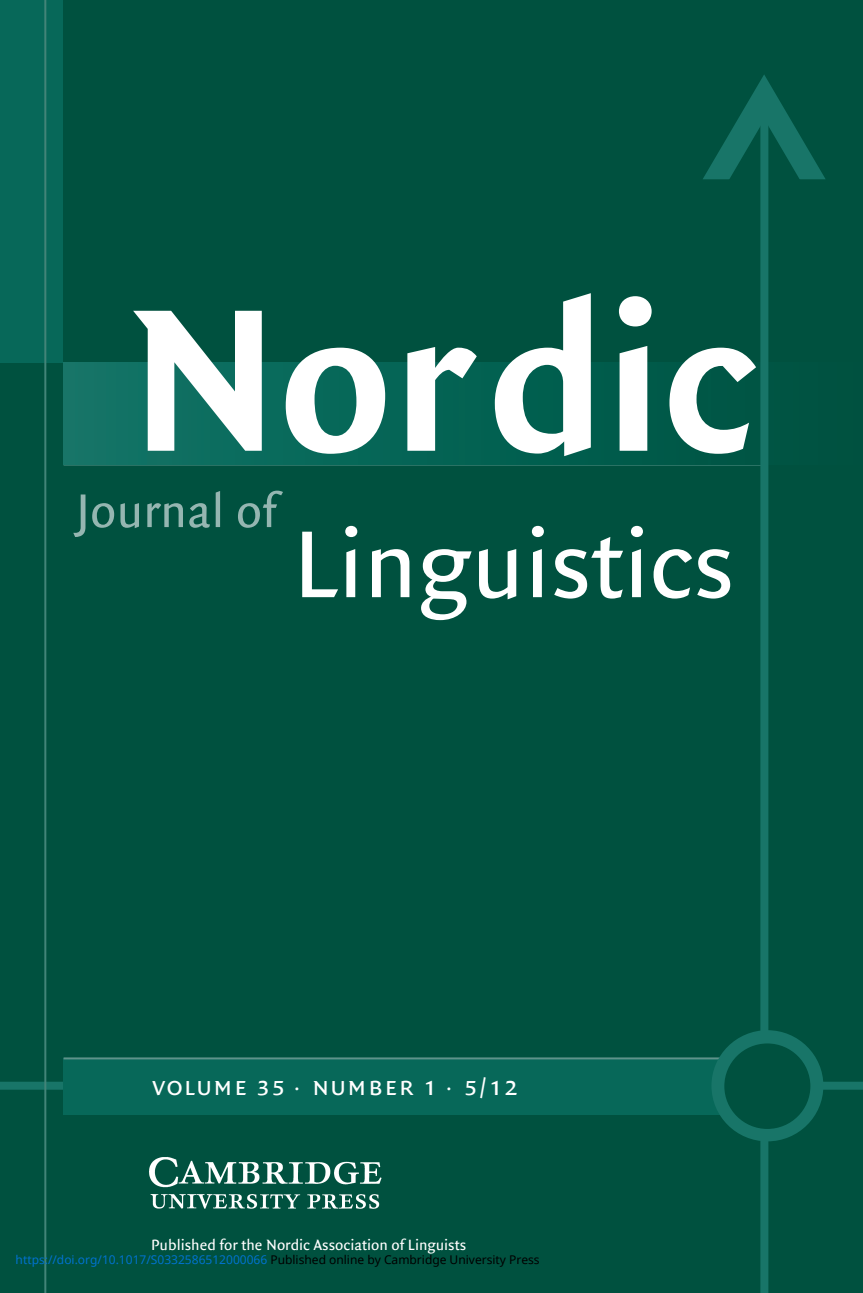
<style>
.page{position:relative;width:863px;height:1293px;background:#00513f}
.page>*{position:absolute;margin:0;border:0;box-sizing:border-box;transform-origin:0 0}
.t1{font:700 218px "Quadraat Sans";color:#fff}
.t2{font:102px "Quadraat Sans";color:#fff}
.t3{font:50.8px "Quadraat Sans";color:#95b6b1}
.t4{font:28px "Quadraat Sans Small Caps";letter-spacing:.05em;color:#fff}
.t5{font:16px "Quadraat Sans";color:#fff}
.t6{font:12px "Noto Sans";color:#0172cf}
.s1{color:#000}
</style>
<div class="page">
<hr style="left:64px;top:464px;width:699px;height:2px;background:#428478">
<div style="left:0;top:0;width:62px;height:363px;background:#076859"></div>
<img style="left:149px;top:1157px;width:233px;height:52px">
<div style="left:0;top:1082px;width:863px;height:8px;background:#187568"></div>
<div style="left:64px;top:363px;width:798px;height:102px;background:linear-gradient(to right,#107467,#00503f)"></div>
<svg style="left:703px;top:75px;width:122px;height:152px"></svg>
<div style="left:760px;top:112px;width:8px;height:1181px;background:#187568"></div>
<div style="left:64px;top:1058px;width:704px;height:56px;background:#076859"></div>
<hr style="left:64px;top:1057px;width:675px;height:2px;background:#5e938a">
<div style="left:711px;top:1030px;width:112px;height:111px;background:#187568;border-radius:50%"></div>
<div style="left:724px;top:1043px;width:86px;height:86px;background:#00513f;border-radius:50%"></div>
<hr style="left:44px;top:0;width:2px;height:1293px;background:#428478">
<h1 class="t1" style="left:129px;top:293px;width:632px">Nordic</h1>
<h3 class="t3" style="left:76px;top:491px;width:202px">Journal of</h3>
<h2 class="t2" style="left:293px;top:524px;width:443px">Linguistics</h2>
<h3 class="t4" style="left:152px;top:1069px;width:367px">volume 35 <sup>.</sup> number 1 <sup>.</sup> 5/12</h3>
<h3 class="t5" style="left:151px;top:1239px;width:317px">Published for the Nordic Association of Linguists</h3>
<p class="t6" style="left:16px;top:1252px;width:525px">https://doi.org/10.1017/S0332586512000066 <span class="s1">Published online by Cambridge University Press</span></p>
</div>
